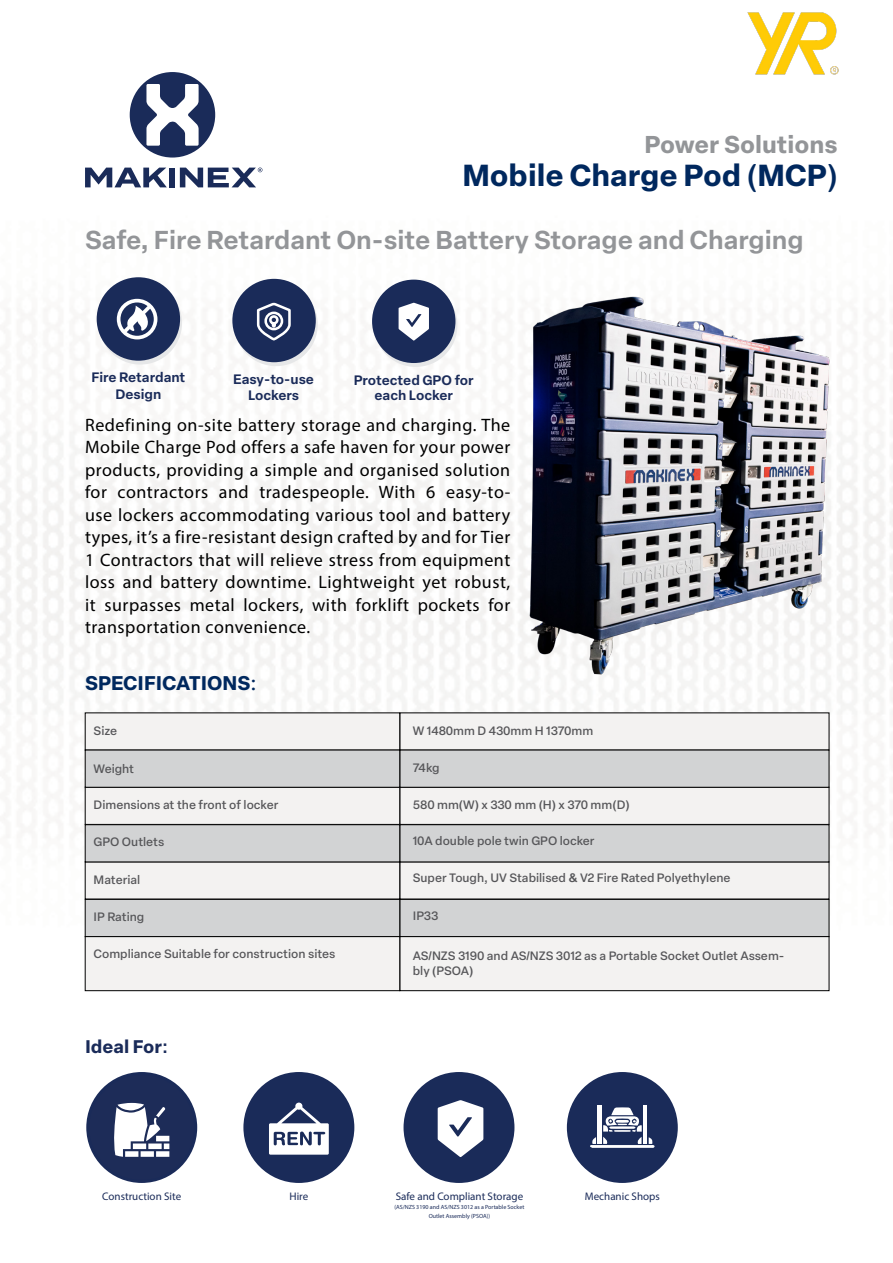
<style>
.page{position:relative;width:893px;height:1263px;background:#fff}
.page>*{position:absolute;margin:0;border:0;box-sizing:border-box;transform-origin:0 0}
.t1{font:700 30px "Elza Text Trial";color:#00285e}
.t2{font:600 25.5px "Elza Text Trial";color:#939598}
.t3{font:700 24px "Elza Text Trial";color:#939598}
.t4{font:700 19.5px "Elza Text Trial";color:#00285e}
.t5{font:18px/22.5px "Myriad Pro";letter-spacing:.03em;color:#000;text-align:justify}
.t6{font:700 18px "Elza Text Trial";color:#1a2b59}
.t7{font:600 13.5px/16.5px "Elza Text Trial";color:#1a2b59;text-align:center}
.t8{font:500 12px/14.4px "Elza Text Trial";color:#565659}
.t9{font:500 12px "Elza Text Trial";letter-spacing:-.02em;color:#565659}
.t10{font:10.95px "Myriad Pro";color:#1a2b59}
.t11{font:6px/9px "Myriad Pro";color:#1a2b59;text-align:center}
.s1{font-family:"Arial Rounded MT Bold";font-weight:400}
.s2{font-family:"Arial"}
</style>
<div class="page">
<img style="left:0;top:111px;width:893px;height:1038px">
<div style="left:99px;top:281px;width:83px;height:84px;background:#e6e7e8;border-radius:50%"></div>
<div style="left:97px;top:277px;width:83px;height:84px;background:#1a2b59;border-radius:50%"></div>
<svg style="left:234px;top:283px;width:84px;height:83px"></svg>
<div style="left:232px;top:279px;width:84px;height:83px;background:#1a2b59;border-radius:50%"></div>
<div style="left:372px;top:280px;width:83px;height:83px;background:#1a2b59;border-radius:50%"></div>
<svg style="left:85px;top:168px;width:82px;height:19px"></svg>
<div style="left:169px;top:168px;width:6px;height:19px;background:#1a2b59"></div>
<svg style="left:130px;top:72px;width:85px;height:86px"></svg>
<svg style="left:180px;top:168px;width:82px;height:19px"></svg>
<div style="left:88px;top:1073px;width:108px;height:108px;background:#1d2c58;border-radius:50%"></div>
<div style="left:86px;top:1072px;width:111px;height:111px;border:3px solid #1a2b59;border-radius:50%"></div>
<div style="left:405px;top:1073px;width:108px;height:108px;background:#1a2b59;border-radius:50%"></div>
<div style="left:404px;top:1072px;width:110px;height:111px;border:3px solid #1a2b59;border-radius:50%"></div>
<div style="left:245px;top:1073px;width:108px;height:108px;background:#1a2b59;border-radius:50%"></div>
<div style="left:243px;top:1072px;width:111px;height:111px;border:3px solid #1a2b59;border-radius:50%"></div>
<svg style="left:114px;top:1103px;width:55px;height:54px"></svg>
<div style="left:400px;top:713px;width:429px;height:37px;background:#f3f2f1"></div>
<div style="left:85px;top:713px;width:315px;height:37px;background:#f3f2f1"></div>
<div style="left:400px;top:787px;width:429px;height:37px;background:#f3f2f1;border:1px solid #000"></div>
<div style="left:400px;top:862px;width:429px;height:37px;background:#f3f2f1"></div>
<div style="left:400px;top:936px;width:429px;height:55px;background:#f3f2f1;border:1px solid #000"></div>
<div style="left:85px;top:787px;width:315px;height:37px;background:#f3f2f1;border:1px solid #000"></div>
<div style="left:85px;top:862px;width:315px;height:37px;background:#f3f2f1"></div>
<div style="left:85px;top:936px;width:315px;height:55px;background:#f3f2f1;border:1px solid #000"></div>
<div style="left:400px;top:750px;width:429px;height:37px;background:#d2d3d4"></div>
<div style="left:400px;top:824px;width:429px;height:38px;background:#d2d3d4;border:1px solid #000"></div>
<div style="left:400px;top:899px;width:429px;height:38px;background:#d2d3d4;border:1px solid #000"></div>
<div style="left:85px;top:750px;width:315px;height:37px;background:#d2d3d4"></div>
<div style="left:85px;top:824px;width:315px;height:38px;background:#d2d3d4;border:1px solid #000"></div>
<div style="left:85px;top:899px;width:315px;height:38px;background:#d2d3d4;border:1px solid #000"></div>
<svg style="left:269px;top:1102px;width:60px;height:53px"></svg>
<svg style="left:438px;top:1100px;width:45px;height:57px"></svg>
<svg style="left:117px;top:299px;width:40px;height:40px"></svg>
<img style="left:393px;top:263px;width:500px;height:425px">
<svg style="left:256px;top:302px;width:35px;height:39px"></svg>
<div style="left:568px;top:1073px;width:108px;height:108px;background:#1a2b59;border-radius:50%"></div>
<div style="left:567px;top:1072px;width:111px;height:111px;border:3px solid #1a2b59;border-radius:50%"></div>
<hr style="left:598px;top:1106px;width:4px;height:38px;background:#fff">
<hr style="left:643px;top:1106px;width:4px;height:38px;background:#fff">
<svg style="left:590px;top:1107px;width:65px;height:41px"></svg>
<img style="left:747px;top:12px;width:92px;height:63px">
<h3 class="t3" style="left:645px;top:126px;width:195px">Power Solutions</h3>
<h1 class="t1" style="left:462px;top:153px;width:377px">Mobile Charge Pod <span class="s1">(</span>MCP<span class="s1">)</span></h1>
<h2 class="t2" style="left:85px;top:220px;width:720px">Safe, Fire Retardant On-site Battery Storage and Charging</h2>
<p class="t7" style="left:91px;top:369px;width:96px">Fire Retardant<br>Design</p>
<p class="t7" style="left:233px;top:370px;width:82px">Easy-to-use<br>Lockers</p>
<p class="t7" style="left:354px;top:372px;width:122px;line-height:15px">Protected GPO for each Locker</p>
<p class="t5" style="left:85px;top:413px;width:427px">Redefining on-site battery storage and charging. The Mobile Charge Pod offers a safe haven for your power products, providing a simple and organised solution for contractors and tradespeople. With 6 easy-to&shy;use lockers accommodating various tool and battery types, it’s a fire-resistant design crafted by and for Tier 1 Contractors that will relieve stress from equipment loss and battery downtime. Lightweight yet robust, it surpasses metal lockers, with forklift pockets for transportation convenience.</p>
<p class="t4" style="left:85px;top:668px;width:173px">SPECIFICATIONS<span class="s1">:</span></p>
<p class="t8" style="left:94px;top:723px;width:25px">Size</p>
<p class="t8" style="left:413px;top:723px;width:182px">W 1480mm D 430mm H 1370mm</p>
<p class="t8" style="left:94px;top:761px;width:42px">Weight</p>
<p class="t8" style="left:413px;top:760px;width:28px">74kg</p>
<p class="t8" style="left:94px;top:797px;width:186px">Dimensions at the front of locker</p>
<p class="t9" style="left:413px;top:796px;width:218px">580 mm<span class="s1">(</span>W<span class="s1">)</span> x 330 mm <span class="s1">(</span>H<span class="s1">)</span> x 370 mm<span class="s1">(</span>D<span class="s1">)</span></p>
<p class="t8" style="left:94px;top:834px;width:72px">GPO Outlets</p>
<p class="t8" style="left:413px;top:832px;width:183px">10A double pole twin GPO locker</p>
<p class="t8" style="left:94px;top:872px;width:48px">Material</p>
<p class="t8" style="left:413px;top:870px;width:319px">Super Tough, UV Stabilised <span class="s1">&amp;</span> V2 Fire Rated Polyethylene</p>
<p class="t8" style="left:94px;top:909px;width:52px">IP Rating</p>
<p class="t8" style="left:94px;top:946px;width:243px">Compliance Suitable for construction sites</p>
<p class="t8" style="left:413px;top:908px;width:27px">IP33</p>
<p class="t8" style="left:413px;top:948px;width:373px">AS<span class="s1">/</span>NZS 3190 and AS<span class="s1">/</span>NZS 3012 as a Portable Socket Outlet Assem&shy;bly <span class="s1">(</span>PSOA<span class="s1">)</span></p>
<p class="t6" style="left:85px;top:1033px;width:85px">Ideal For<span class="s2">:</span></p>
<p class="t10" style="left:102px;top:1190px;width:80px">Construction Site</p>
<p class="t10" style="left:396px;top:1190px;width:129px">Safe and Compliant Storage</p>
<p class="t11" style="left:394px;top:1203px;width:131px">(AS/NZS 3190 and AS/NZS 3012 as a Portable Socket<br>Outlet Assembly (PSOA))</p>
<p class="t10" style="left:289px;top:1190px;width:20px">Hire</p>
<p class="t10" style="left:585px;top:1190px;width:76px">Mechanic Shops</p>
</div>
